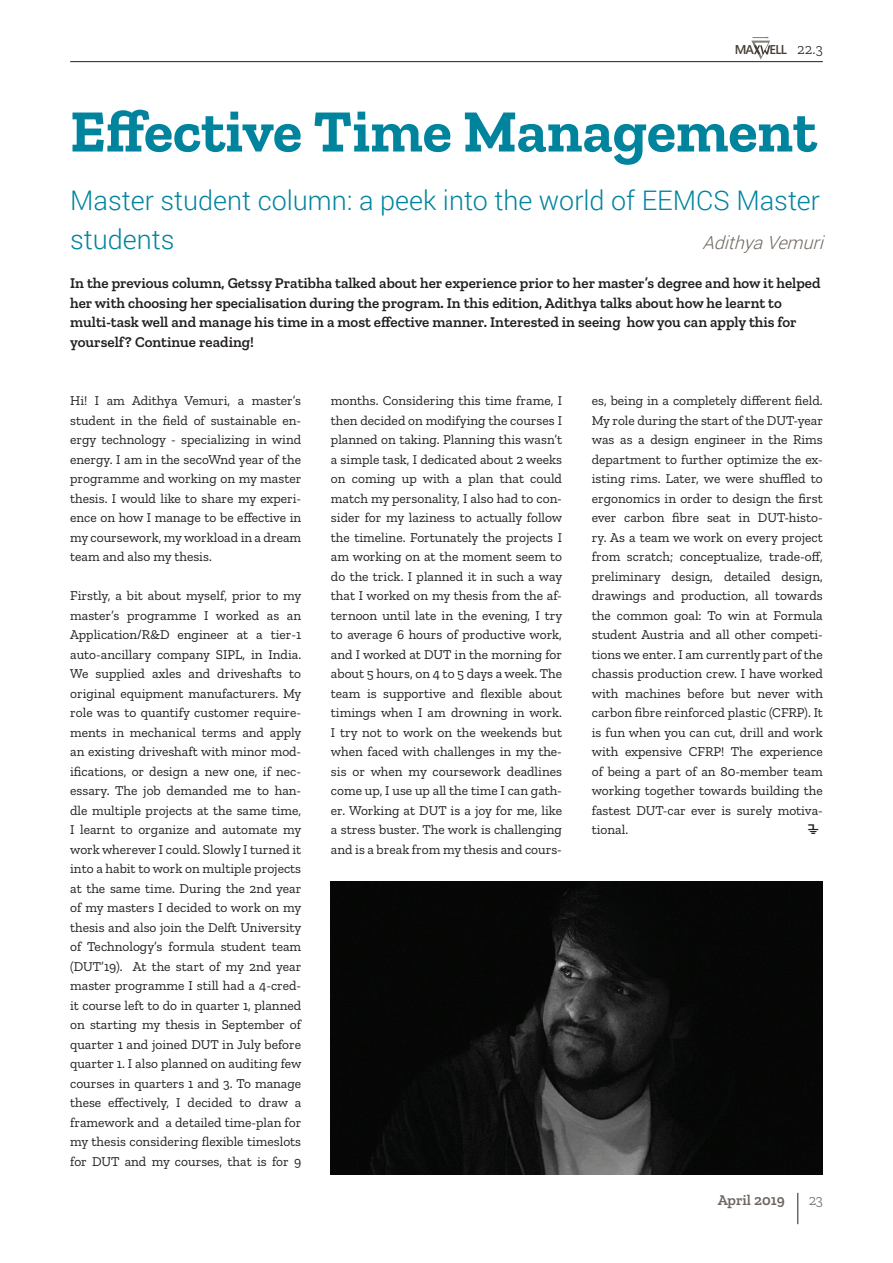
<style>
.page{position:relative;width:893px;height:1263px;background:#fff}
.page>*{position:absolute;margin:0;border:0;box-sizing:border-box;transform-origin:0 0}
.p-title{font:700 60px "Zilla Slab";color:#00849e}
.p-title-sub{font:300 27px/39px "Roboto";color:#00849e}
.p-title-author{font:italic 300 18px "Roboto";color:#6d665f}
.p-text-intro{font:600 15px/19.5px "Zilla Slab";color:#231f20}
.t1{font:600 15px "Zilla Slab";color:#6d665f}
.t2{font:300 15px "Zilla Slab";color:#6d665f}
.p-text-body{font:13.5px/19.5px "Zilla Slab";color:#231f20;text-align:justify}
.p-text-body-2{font:13.5px "Maxwell";color:#231f20}
.t3{font:600 12.75px "Segoe UI";color:#433f34}
.s1{font-family:"Zilla Slab";font-weight:300;font-size:15px;color:#231f20}
</style>
<div class="page">
<hr style="left:70px;top:61px;width:753px;height:1px;background:#231f20">
<img style="left:331px;top:881px;width:492px;height:293px">
<svg style="left:751px;top:37px;width:19px;height:22px"></svg>
<hr style="left:797px;top:1193px;width:1px;height:31px;background:#231f20">
<p class="t3" style="left:735px;top:38px;width:89px">MA ELL <span class="s1">22.3</span></p>
<p class="p-title" style="left:70px;top:97px;width:748px">Effective Time Management</p>
<p class="p-title-sub" style="left:70px;top:180px;width:751px">Master student column: a peek into the world of EEMCS Master students</p>
<p class="p-title-author" style="left:703px;top:230px;width:128px">AdithyaVemuri</p>
<p class="p-text-intro" style="left:70px;top:273px;width:752px">In the previous column, Getssy Pratibha talked about her experience prior to her master’s degree and how it helped her with choosing her specialisation during the program. In this edition, Adithya talks about how he learnt to multi-task well and manage his time in a most effective manner. Interested in seeing how you can apply this for yourself? Continue reading!</p>
<p class="p-text-body" style="left:70px;top:391px;width:233px">Hi! I am Adithya Vemuri, a master’s student in the field of sustainable en&shy;ergy technology - specializing in wind energy. I am in the secoWnd year of the programme and working on my master thesis. I would like to share my experi&shy;ence on how I manage to be effective in my coursework, my workload in a dream team and also my thesis.</p>
<p class="p-text-body" style="left:70px;top:586px;width:233px">Firstly, a bit about myself, prior to my master’s programme I worked as an Application/R&amp;D engineer at a tier-1 auto-ancillary company SIPL, in India.<br>We supplied axles and driveshafts to original equipment manufacturers. My role was to quantify customer require&shy;ments in mechanical terms and apply an existing driveshaft with minor mod&shy;ifications, or design a new one, if nec&shy;essary. The job demanded me to han&shy;dle multiple projects at the same time, I learnt to organize and automate my work wherever I could. Slowly I turned it into a habit to work on multiple projects at the same time. During the 2nd year of my masters I decided to work on my thesis and also join the Delft University of Technology’s formula student team (DUT’19). At the start of my 2nd year master programme I still had a 4-cred&shy;it course left to do in quarter 1, planned on starting my thesis in September of quarter 1 and joined DUT in July before quarter 1. I also planned on auditing few courses in quarters 1 and 3. To manage these effectively, I decided to draw a framework and a detailed time-plan for my thesis considering flexible timeslots for DUT and my courses, that is for 9</p>
<p class="p-text-body" style="left:331px;top:391px;width:233px">months. Considering this time frame, I then decided on modifying the courses I planned on taking. Planning this wasn’t a simple task, I dedicated about 2 weeks on coming up with a plan that could match my personality, I also had to con&shy;sider for my laziness to actually follow the timeline. Fortunately the projects I am working on at the moment seem to do the trick. I planned it in such a way that I worked on my thesis from the af&shy;ternoon until late in the evening, I try to average 6 hours of productive work, and I worked at DUT in the morning for about 5 hours, on 4 to 5 days a week. The team is supportive and flexible about timings when I am drowning in work.<br>I try not to work on the weekends but when faced with challenges in my the&shy;sis or when my coursework deadlines come up, I use up all the time I can gath&shy;er. Working at DUT is a joy for me, like a stress buster. The work is challenging and is a break from my thesis and cours-</p>
<p class="p-text-body" style="left:592px;top:391px;width:233px">es, being in a completely different field.<br>My role during the start of the DUT-year was as a design engineer in the Rims department to further optimize the ex&shy;isting rims. Later, we were shuffled to ergonomics in order to design the first ever carbon fibre seat in DUT-histo&shy;ry. As a team we work on every project from scratch; conceptualize, trade-off, preliminary design, detailed design, drawings and production, all towards the common goal: To win at Formula student Austria and all other competi&shy;tions we enter. I am currently part of the chassis production crew. I have worked with machines before but never with carbon fibre reinforced plastic (CFRP). It is fun when you can cut, drill and work with expensive CFRP! The experience of being a part of an 80-member team working together towards building the fastest DUT-car ever is surely motiva&shy;tional.</p>
<p class="p-text-body-2" style="left:811px;top:823px;width:9px">Ê</p>
<p class="t1" style="left:718px;top:1191px;width:69px">April 2019</p>
<p class="t2" style="left:809px;top:1191px;width:16px">23</p>
</div>
